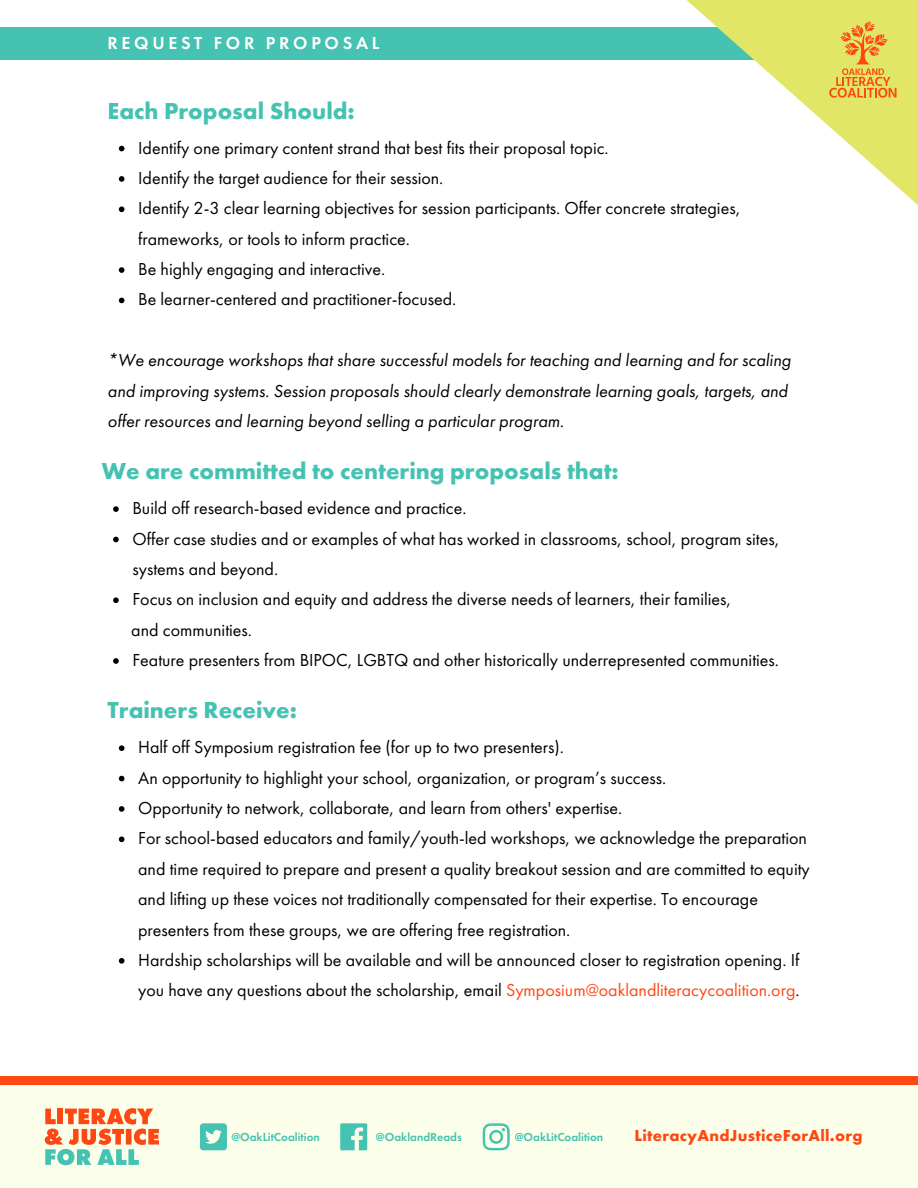
<style>
.page{position:relative;width:918px;height:1188px;background:#fff}
.page>*{position:absolute;margin:0;border:0;box-sizing:border-box;transform-origin:0 0}
.t1{font:700 24px "Futura PT";color:#45c2b1}
.t2{font:18px/30.3px "Futura PT";color:#000}
.t3{font:italic 18px/30.3px "Futura PT";color:#000}
.t4{font:600 18px "Futura PT";letter-spacing:.205em;color:#fff}
.t5{font:700 16.5px "Futura PT";letter-spacing:.015em;color:#ff4713}
.t6{font:600 12px "Futura PT";color:#45c2b1}
.s1{color:#ff4713}
</style>
<div class="page">
<div style="left:0;top:27px;width:918px;height:32px;background:#45c2b1"></div>
<svg style="left:687px;top:0;width:231px;height:205px"></svg>
<div style="left:0;top:1085px;width:918px;height:103px;background:#fbffea"></div>
<div style="left:0;top:1077px;width:918px;height:8px;background:#ff4713"></div>
<svg style="left:829px;top:21px;width:68px;height:77px;background:#e7c053"></svg>
<svg style="left:119px;top:146px;width:5px;height:5px"></svg>
<svg style="left:119px;top:176px;width:5px;height:6px"></svg>
<svg style="left:119px;top:206px;width:5px;height:6px"></svg>
<svg style="left:119px;top:267px;width:5px;height:6px"></svg>
<svg style="left:119px;top:298px;width:5px;height:5px"></svg>
<svg style="left:113px;top:506px;width:6px;height:6px"></svg>
<svg style="left:113px;top:537px;width:6px;height:5px"></svg>
<svg style="left:113px;top:597px;width:6px;height:6px"></svg>
<svg style="left:113px;top:658px;width:6px;height:6px"></svg>
<svg style="left:119px;top:745px;width:5px;height:6px"></svg>
<svg style="left:119px;top:776px;width:5px;height:5px"></svg>
<svg style="left:119px;top:806px;width:5px;height:6px"></svg>
<svg style="left:119px;top:837px;width:5px;height:5px"></svg>
<svg style="left:119px;top:958px;width:5px;height:6px"></svg>
<svg style="left:200px;top:1123px;width:27px;height:27px"></svg>
<svg style="left:340px;top:1123px;width:27px;height:27px"></svg>
<svg style="left:483px;top:1123px;width:27px;height:27px"></svg>
<svg style="left:45px;top:1108px;width:114px;height:57px"></svg>
<p class="t4" style="left:108px;top:31px;width:273px">REQUEST FOR PROPOSAL</p>
<p class="t1" style="left:108px;top:95px;width:249px">Each Proposal Should:</p>
<p class="t2" style="left:138px;top:132px;width:472px">Identify one primary content strand that best fits their proposal topic.</p>
<p class="t2" style="left:138px;top:163px;width:307px">Identify the target audience for their session.</p>
<p class="t2" style="left:138px;top:193px;width:604px">Identify 2-3 clear learning objectives for session participants. Offer concrete strategies, frameworks, or tools to inform practice.</p>
<p class="t2" style="left:138px;top:254px;width:249px">Be highly engaging and interactive.</p>
<p class="t2" style="left:138px;top:284px;width:320px">Be learner-centered and practitioner-focused.</p>
<p class="t3" style="left:108px;top:345px;width:685px">*We encourage workshops that share successful models for teaching and learning and for scaling and improving systems. Session proposals should clearly demonstrate learning goals, targets, and offer resources and learning beyond selling a particular program.</p>
<p class="t1" style="left:102px;top:456px;width:519px">We are committed to centering proposals that:</p>
<p class="t2" style="left:132px;top:493px;width:336px">Build off research-based evidence and practice.</p>
<p class="t2" style="left:132px;top:523px;width:649px">Offer case studies and or examples of what has worked in classrooms, school, program sites, systems and beyond.</p>
<p class="t2" style="left:132px;top:584px;width:601px">Focus on inclusion and equity and address the diverse needs of learners, their families,</p>
<p class="t2" style="left:131px;top:614px;width:122px">and communities.</p>
<p class="t2" style="left:132px;top:645px;width:648px">Feature presenters from BIPOC, LGBTQ and other historically underrepresented communities.</p>
<p class="t1" style="left:108px;top:695px;width:191px">Trainers Receive:</p>
<p class="t2" style="left:138px;top:732px;width:427px">Half off Symposium registration fee (for up to two presenters).</p>
<p class="t2" style="left:138px;top:762px;width:530px">An opportunity to highlight your school, organization, or program’s success.</p>
<p class="t2" style="left:138px;top:793px;width:486px">Opportunity to network, collaborate, and learn from others' expertise.</p>
<p class="t2" style="left:138px;top:823px;width:673px">For school-based educators and family/youth-led workshops, we acknowledge the preparation and time required to prepare and present a quality breakout session and are committed to equity and lifting up these voices not traditionally compensated for their expertise. To encourage presenters from these groups, we are offering free registration.</p>
<p class="t2" style="left:138px;top:945px;width:663px">Hardship scholarships will be available and will be announced closer to registration opening. If you have any questions about the scholarship, email <span class="s1">Symposium@oaklandliteracycoalition.org</span>.</p>
<p class="t6" style="left:231px;top:1129px;width:90px">@OakLitCoalition</p>
<p class="t6" style="left:376px;top:1129px;width:88px">@OaklandReads</p>
<p class="t6" style="left:515px;top:1129px;width:90px">@OakLitCoalition</p>
<p class="t5" style="left:634px;top:1125px;width:230px">LiteracyAndJusticeForAll.org</p>
</div>
